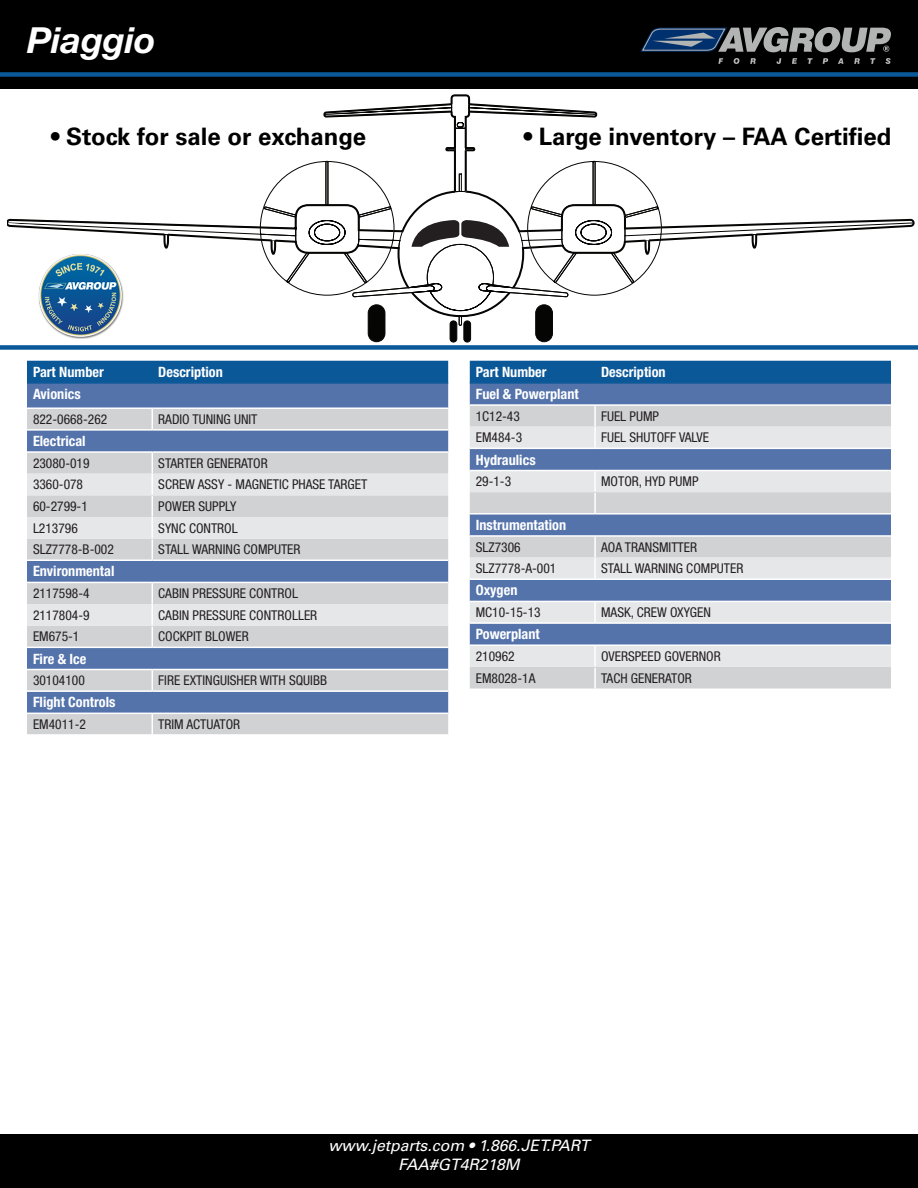
<style>
.page{position:relative;width:918px;height:1188px;background:#fff}
.page>*{position:absolute;margin:0;border:0;box-sizing:border-box;transform-origin:0 0}
.t1{font:italic 700 36px "Helvetica Neue LT Std";color:#fff}
.t2{font:700 24px "Univers";color:#010000}
.t3{font:italic 15.75px/18.9px "Univers";color:#fff;text-align:center}
.parts_table_Header{font:700 condensed 14.25px "Helvetica Neue LT Std";color:#fff}
.parts_table_body{font:condensed 13.5px "Helvetica Neue LT Std";color:#231f20}
</style>
<div class="page">
<div style="left:0;top:0;width:918px;height:89px;background:#010000"></div>
<svg style="left:640px;top:27px;width:251px;height:25px"></svg>
<svg style="left:718px;top:58px;width:5px;height:6px"></svg>
<svg style="left:734px;top:58px;width:5px;height:6px"></svg>
<svg style="left:750px;top:58px;width:6px;height:6px"></svg>
<svg style="left:777px;top:58px;width:4px;height:6px"></svg>
<svg style="left:792px;top:58px;width:5px;height:6px"></svg>
<svg style="left:807px;top:58px;width:6px;height:6px"></svg>
<svg style="left:823px;top:58px;width:5px;height:6px"></svg>
<svg style="left:838px;top:58px;width:5px;height:6px"></svg>
<svg style="left:854px;top:58px;width:6px;height:6px"></svg>
<svg style="left:870px;top:58px;width:5px;height:6px"></svg>
<svg style="left:885px;top:58px;width:6px;height:6px"></svg>
<div style="left:0;top:1134px;width:918px;height:54px;background:#010000"></div>
<div style="left:0;top:72px;width:918px;height:5px;background:#0b5898"></div>
<div style="left:0;top:345px;width:918px;height:5px;background:#0b5898"></div>
<div style="left:27px;top:361px;width:421px;height:21px;background:#0b5898"></div>
<div style="left:27px;top:384px;width:421px;height:23px;background:#5473ab"></div>
<svg style="left:27px;top:409px;width:421px;height:325px;background:#a2afc5"></svg>
<svg style="left:27px;top:474px;width:421px;height:152px;background:#c9ced7"></svg>
<hr style="left:27px;top:382px;width:125px;height:2px;background:#0b5898">
<hr style="left:152px;top:382px;width:296px;height:2px;background:#0b5898">
<svg style="left:152px;top:409px;width:1px;height:20px"></svg>
<hr style="left:27px;top:451px;width:125px;height:2px;background:#fff">
<hr style="left:152px;top:451px;width:296px;height:2px;background:#fff">
<svg style="left:152px;top:453px;width:1px;height:106px"></svg>
<svg style="left:152px;top:583px;width:1px;height:64px"></svg>
<svg style="left:152px;top:670px;width:1px;height:20px"></svg>
<svg style="left:152px;top:714px;width:1px;height:20px"></svg>
<hr style="left:27px;top:559px;width:125px;height:2px;background:#fff">
<hr style="left:152px;top:559px;width:296px;height:2px;background:#fff">
<hr style="left:27px;top:582px;width:125px;height:1px;background:#fff">
<hr style="left:152px;top:582px;width:296px;height:1px;background:#fff">
<hr style="left:27px;top:647px;width:125px;height:1px;background:#fff">
<hr style="left:152px;top:647px;width:296px;height:1px;background:#fff">
<hr style="left:27px;top:669px;width:125px;height:1px;background:#fff">
<hr style="left:152px;top:669px;width:296px;height:1px;background:#fff">
<hr style="left:27px;top:690px;width:125px;height:2px;background:#fff">
<hr style="left:152px;top:690px;width:296px;height:2px;background:#fff">
<hr style="left:27px;top:713px;width:125px;height:1px;background:#fff">
<hr style="left:152px;top:713px;width:296px;height:1px;background:#fff">
<hr style="left:27px;top:429px;width:125px;height:2px;background:#fff">
<hr style="left:152px;top:429px;width:296px;height:2px;background:#fff">
<div style="left:470px;top:361px;width:421px;height:21px;background:#0b5898"></div>
<div style="left:470px;top:384px;width:421px;height:20px;background:#5473ab"></div>
<div style="left:470px;top:406px;width:421px;height:283px;background:#d1d2d4"></div>
<svg style="left:470px;top:427px;width:421px;height:240px;background:#aeb9cf"></svg>
<hr style="left:470px;top:382px;width:125px;height:2px;background:#0b5898">
<hr style="left:595px;top:382px;width:296px;height:2px;background:#0b5898">
<hr style="left:594px;top:406px;width:2px;height:21px;background:#fff">
<hr style="left:594px;top:427px;width:2px;height:21px;background:#fff">
<hr style="left:594px;top:471px;width:2px;height:20px;background:#fff">
<hr style="left:594px;top:493px;width:2px;height:20px;background:#fff">
<hr style="left:594px;top:537px;width:2px;height:20px;background:#fff">
<hr style="left:594px;top:558px;width:2px;height:21px;background:#fff">
<hr style="left:594px;top:602px;width:2px;height:20px;background:#fff">
<hr style="left:594px;top:646px;width:2px;height:20px;background:#fff">
<hr style="left:594px;top:668px;width:2px;height:21px;background:#fff">
<hr style="left:470px;top:579px;width:125px;height:1px;background:#fff">
<hr style="left:595px;top:579px;width:296px;height:1px;background:#fff">
<hr style="left:470px;top:601px;width:125px;height:1px;background:#fff">
<hr style="left:595px;top:601px;width:296px;height:1px;background:#fff">
<hr style="left:470px;top:622px;width:125px;height:2px;background:#fff">
<hr style="left:595px;top:622px;width:296px;height:2px;background:#fff">
<hr style="left:470px;top:644px;width:125px;height:2px;background:#fff">
<hr style="left:595px;top:644px;width:296px;height:2px;background:#fff">
<hr style="left:470px;top:448px;width:125px;height:1px;background:#fff">
<hr style="left:595px;top:448px;width:296px;height:1px;background:#fff">
<hr style="left:470px;top:470px;width:125px;height:1px;background:#fff">
<hr style="left:595px;top:470px;width:296px;height:1px;background:#fff">
<hr style="left:470px;top:513px;width:125px;height:2px;background:#fff">
<hr style="left:595px;top:513px;width:296px;height:2px;background:#fff">
<hr style="left:470px;top:535px;width:125px;height:2px;background:#fff">
<hr style="left:595px;top:535px;width:296px;height:2px;background:#fff">
<svg style="left:8px;top:94px;width:907px;height:248px"></svg>
<img style="left:36px;top:251px;width:90px;height:89px">
<p class="t1" style="left:27px;top:18px;width:130px">Piaggio</p>
<p class="t2" style="left:51px;top:123px;width:316px">• Stock for sale or exchange</p>
<p class="parts_table_Header" style="left:33px;top:363px;width:72px">Part Number</p>
<p class="parts_table_Header" style="left:158px;top:363px;width:66px">Description</p>
<p class="parts_table_Header" style="left:33px;top:385px;width:49px">Avionics</p>
<p class="parts_table_body" style="left:33px;top:411px;width:76px">822-0668-262</p>
<p class="parts_table_body" style="left:158px;top:411px;width:101px">RADIO TUNING UNIT</p>
<p class="parts_table_Header" style="left:33px;top:432px;width:54px">Electrical</p>
<p class="parts_table_body" style="left:33px;top:455px;width:58px">23080-019</p>
<p class="parts_table_body" style="left:158px;top:455px;width:111px">STARTER GENERATOR</p>
<p class="parts_table_body" style="left:33px;top:477px;width:52px">3360-078</p>
<p class="parts_table_body" style="left:158px;top:477px;width:210px">SCREW ASSY - MAGNETIC PHASE TARGET</p>
<p class="parts_table_body" style="left:33px;top:498px;width:56px">60-2799-1</p>
<p class="parts_table_body" style="left:158px;top:498px;width:79px">POWER SUPPLY</p>
<p class="parts_table_body" style="left:33px;top:520px;width:46px">L213796</p>
<p class="parts_table_body" style="left:158px;top:520px;width:81px">SYNC CONTROL</p>
<p class="parts_table_body" style="left:33px;top:542px;width:82px">SLZ7778-B-002</p>
<p class="parts_table_body" style="left:158px;top:542px;width:144px">STALL WARNING COMPUTER</p>
<p class="parts_table_Header" style="left:33px;top:563px;width:83px">Environmental</p>
<p class="parts_table_body" style="left:33px;top:585px;width:58px">2117598-4</p>
<p class="parts_table_body" style="left:158px;top:585px;width:141px">CABIN PRESSURE CONTROL</p>
<p class="parts_table_body" style="left:33px;top:607px;width:58px">2117804-9</p>
<p class="parts_table_body" style="left:158px;top:607px;width:161px">CABIN PRESSURE CONTROLLER</p>
<p class="parts_table_body" style="left:33px;top:629px;width:48px">EM675-1</p>
<p class="parts_table_body" style="left:158px;top:629px;width:92px">COCKPIT BLOWER</p>
<p class="parts_table_Header" style="left:33px;top:650px;width:55px">Fire &amp; Ice</p>
<p class="parts_table_body" style="left:33px;top:673px;width:53px">30104100</p>
<p class="parts_table_body" style="left:158px;top:673px;width:170px">FIRE EXTINGUISHER WITH SQUIBB</p>
<p class="parts_table_Header" style="left:33px;top:694px;width:84px">Flight Controls</p>
<p class="parts_table_body" style="left:33px;top:716px;width:54px">EM4011-2</p>
<p class="parts_table_body" style="left:158px;top:716px;width:84px">TRIM ACTUATOR</p>
<p class="t2" style="left:524px;top:123px;width:369px">• Large inventory – FAA Certified</p>
<p class="parts_table_Header" style="left:476px;top:363px;width:72px">Part Number</p>
<p class="parts_table_Header" style="left:601px;top:363px;width:66px">Description</p>
<p class="parts_table_Header" style="left:476px;top:385px;width:105px">Fuel &amp; Powerplant</p>
<p class="parts_table_body" style="left:476px;top:408px;width:46px">1C12-43</p>
<p class="parts_table_body" style="left:601px;top:408px;width:59px">FUEL PUMP</p>
<p class="parts_table_body" style="left:476px;top:430px;width:48px">EM484-3</p>
<p class="parts_table_body" style="left:601px;top:430px;width:109px">FUEL SHUTOFF VALVE</p>
<p class="parts_table_Header" style="left:476px;top:451px;width:61px">Hydraulics</p>
<p class="parts_table_body" style="left:476px;top:474px;width:37px">29-1-3</p>
<p class="parts_table_body" style="left:601px;top:474px;width:99px">MOTOR, HYD PUMP</p>
<p class="parts_table_Header" style="left:476px;top:516px;width:92px">Instrumentation</p>
<p class="parts_table_body" style="left:476px;top:539px;width:46px">SLZ7306</p>
<p class="parts_table_body" style="left:601px;top:539px;width:98px">AOA TRANSMITTER</p>
<p class="parts_table_body" style="left:476px;top:561px;width:82px">SLZ7778-A-001</p>
<p class="parts_table_body" style="left:601px;top:561px;width:144px">STALL WARNING COMPUTER</p>
<p class="parts_table_Header" style="left:476px;top:582px;width:43px">Oxygen</p>
<p class="parts_table_body" style="left:476px;top:604px;width:66px">MC10-15-13</p>
<p class="parts_table_body" style="left:601px;top:604px;width:111px">MASK, CREW OXYGEN</p>
<p class="parts_table_Header" style="left:476px;top:626px;width:66px">Powerplant</p>
<p class="parts_table_body" style="left:476px;top:648px;width:40px">210962</p>
<p class="parts_table_body" style="left:601px;top:648px;width:121px">OVERSPEED GOVERNOR</p>
<p class="parts_table_body" style="left:476px;top:670px;width:61px">EM8028-1A</p>
<p class="parts_table_body" style="left:601px;top:670px;width:92px">TACH GENERATOR</p>
<p class="t3" style="left:328px;top:1136px;width:263px">www.jetparts.com • 1.866.JET.PART<br>FAA#GT4R218M</p>
</div>
